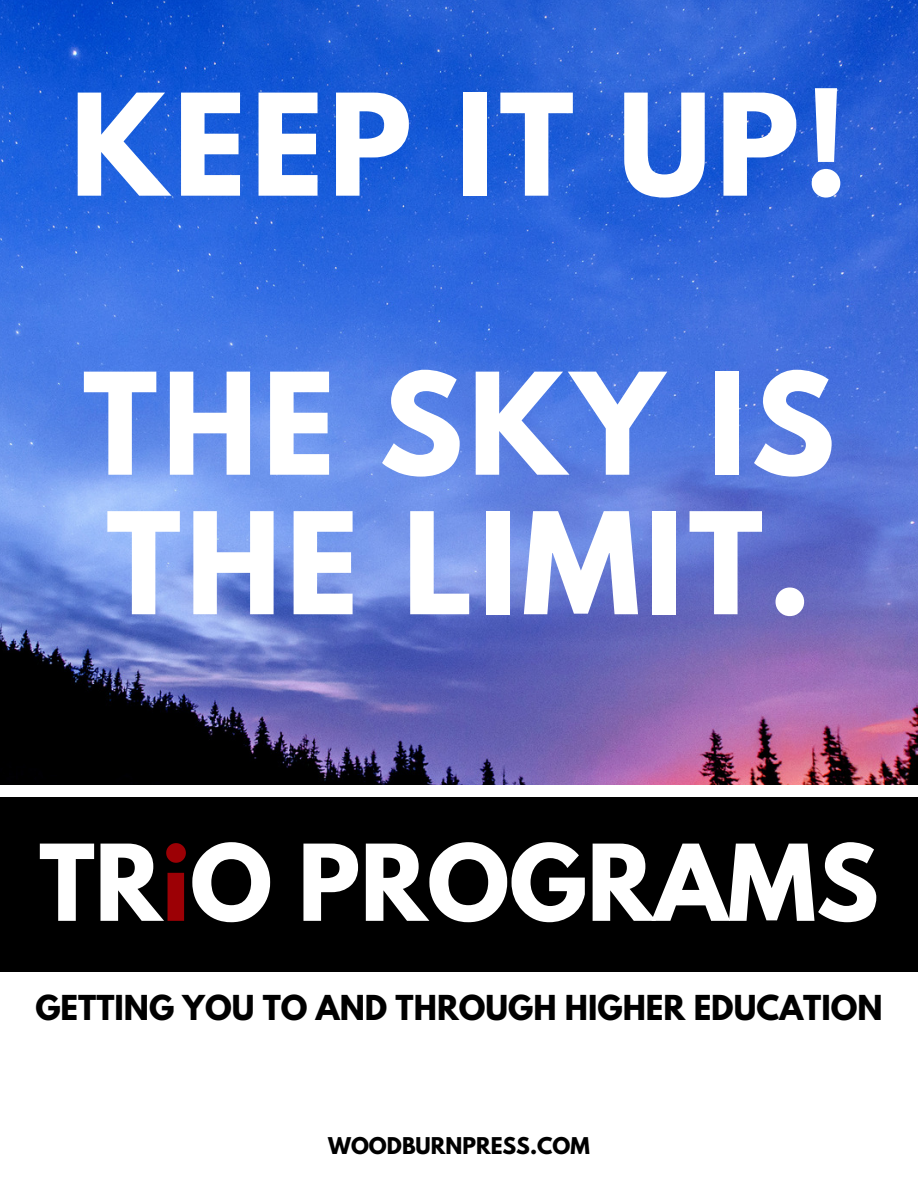
<style>
.page{position:relative;width:918px;height:1188px;background:#fff}
.page>*{position:absolute;margin:0;border:0;box-sizing:border-box;transform-origin:0 0}
.t1{font:700 124.95px/139.5px "League Spartan";letter-spacing:.04em;color:#fff}
.t2{font:700 93.6px "League Spartan";color:#fff}
.t3{font:700 30.45px "League Spartan";color:#000}
.t4{font:700 20.4px "League Spartan";color:#000}
.s1{color:#9c0005}
</style>
<div class="page">
<img style="left:0;top:0;width:918px;height:785px">
<div style="left:0;top:791px;width:918px;height:181px;background:#000"></div>
<div style="left:0;top:785px;width:918px;height:12px;background:#fff"></div>
<h1 class="t1" style="left:70px;top:92px;width:779px">KEEP IT UP!</h1>
<h1 class="t1" style="left:83px;top:371px;width:754px">THE SKY IS<br>THE LIMIT.</h1>
<h2 class="t2" style="left:39px;top:837px;width:841px">TR<span class="s1">i</span>O PROGRAMS</h2>
<p class="t3" style="left:35px;top:992px;width:849px">GETTING YOU TO AND THROUGH HIGHER EDUCATION</p>
<p class="t4" style="left:328px;top:1135px;width:263px">WOODBURNPRESS.COM</p>
</div>
